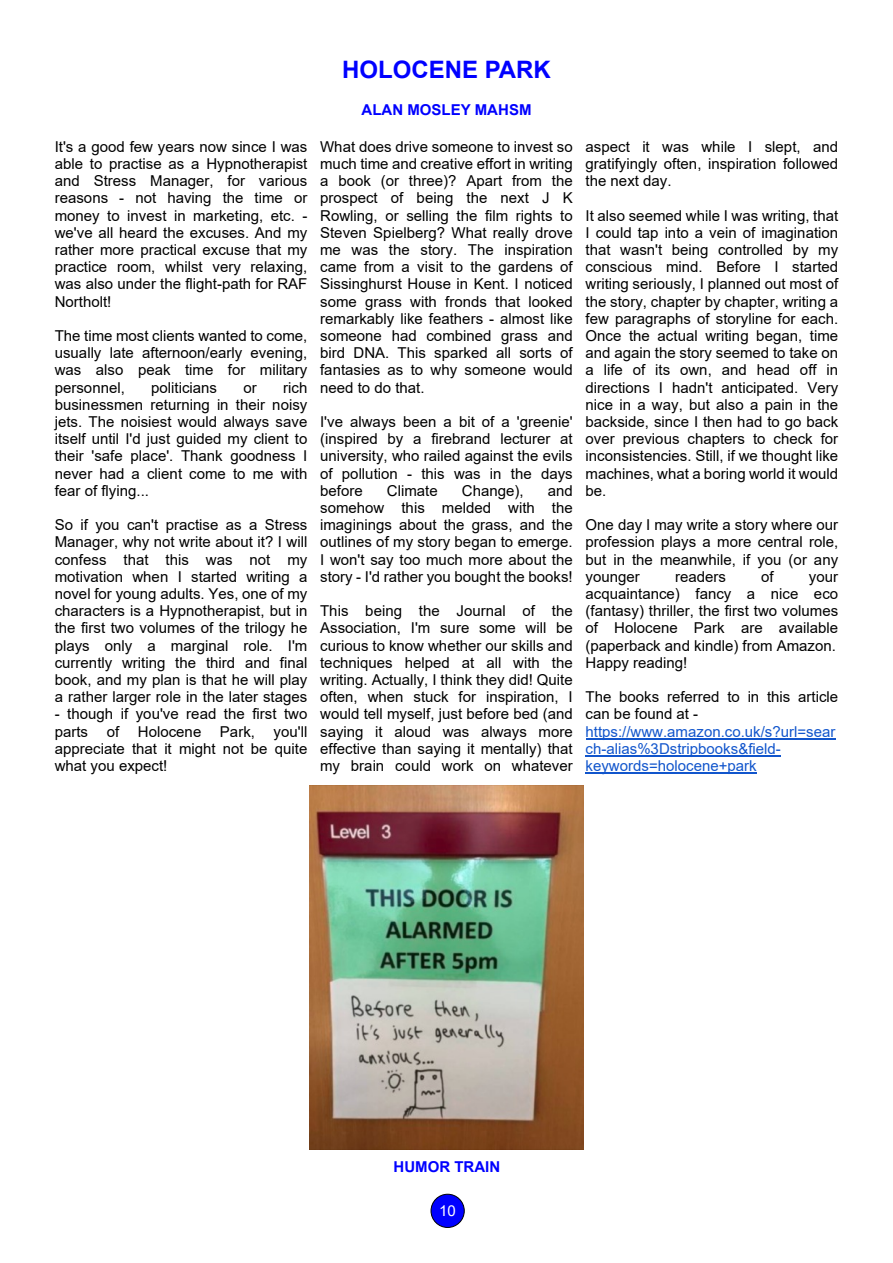
<style>
.page{position:relative;width:893px;height:1263px;background:#fff}
.page>*{position:absolute;margin:0;border:0;box-sizing:border-box;transform-origin:0 0}
.t1{font:700 24px "Arial";color:#00f}
.t2{font:15px/17.2px "Arial";color:#000;text-align:justify}
.t3{font:15px/17.2px "Arial";color:#15c}
.t4{font:700 15px "Arial";color:#00f}
.t5{font:15px "Arial";color:#fff}
</style>
<div class="page">
<div style="left:431px;top:1194px;width:33px;height:33px;background:#00f;border:1px solid #000;border-radius:50%"></div>
<hr style="left:586px;top:738px;width:249px;height:1px;background:#15c">
<hr style="left:586px;top:755px;width:195px;height:1px;background:#15c">
<hr style="left:586px;top:773px;width:171px;height:1px;background:#15c">
<img style="left:310px;top:785px;width:273px;height:364px">
<p class="t2" style="left:55px;top:139px;width:254px">It's a good few years now since I was able to practise as a Hypnotherapist and Stress Manager, for various reasons - not having the time or money to invest in marketing, etc. - we've all heard the excuses. And my rather more practical excuse that my practice room, whilst very relaxing, was also under the flight-path for RAF Northolt!</p>
<p class="t2" style="left:55px;top:328px;width:254px">The time most clients wanted to come, usually late afternoon/early evening, was also peak time for military personnel,</p>
<p class="t2" style="left:55px;top:380px;width:254px;text-indent:228px">rich businessmen returning in their noisy jets. The noisiest would always save itself until I'd just guided my client to their 'safe place'. Thank goodness I never had a client come to me with fear of flying...</p>
<p class="t2" style="left:55px;top:518px;width:254px">So if you can't practise as a Stress Manager, why not write about it? I will confess that this was not my motivation when I started writing a novel for young adults. Yes, one of my characters is a Hypnotherapist, but in the first two volumes of the trilogy he plays only a marginal role. I'm currently writing the third and final book, and my plan is that he will play a rather larger role in the later stages</p>
<p class="t2" style="left:55px;top:707px;width:254px">- though if you've read the first two parts of Holocene Park, you'll appreciate that it might not be quite what you expect!</p>
<p class="t2" style="left:151px;top:380px;width:67px">politicians</p>
<p class="t2" style="left:243px;top:380px;width:15px">or</p>
<h1 class="t1" style="left:342px;top:60px;width:210px">HOLOCENE PARK</h1>
<p class="t4" style="left:361px;top:104px;width:171px">ALAN MOSLEY MAHSM</p>
<p class="t2" style="left:320px;top:139px;width:254px">What does drive someone to invest so much time and creative effort in writing a book (or three)? Apart from the prospect of being the next J K Rowling, or selling the film rights to Steven Spielberg? What really drove me was the story. The inspiration came from a visit to the gardens of Sissinghurst House in Kent. I noticed some grass with fronds that looked remarkably like feathers - almost like someone had combined grass and bird DNA. This sparked all sorts of fantasies as to why someone would need to do that.</p>
<p class="t2" style="left:320px;top:414px;width:254px">I've always been a bit of a 'greenie' (inspired by a firebrand lecturer at university, who railed against the evils of pollution - this was in the days before</p>
<p class="t2" style="left:387px;top:483px;width:52px">Climate</p>
<p class="t2" style="left:462px;top:483px;width:63px">Change),</p>
<p class="t2" style="left:320px;top:483px;width:254px;text-indent:228px">and somehow this melded with the imaginings about the grass, and the outlines of my story began to emerge.<br>I won't say too much more about the story - I'd rather you bought the books!</p>
<p class="t2" style="left:320px;top:604px;width:254px">This being the Journal of the Association, I'm sure some will be curious to know whether our skills and techniques helped at all with the writing. Actually, I think they did! Quite often, when stuck for inspiration, I would tell myself, just before bed (and saying it aloud was always more effective than saying it mentally) that my brain could work on whatever</p>
<p class="t2" style="left:586px;top:139px;width:254px">aspect it was while I slept, and gratifyingly often, inspiration followed the next day.</p>
<p class="t2" style="left:586px;top:208px;width:254px">It also seemed while I was writing, that I could tap into a vein of imagination that wasn't being controlled by my conscious mind. Before I started writing seriously, I planned out most of the story, chapter by chapter, writing a few paragraphs of storyline for each.<br>Once the actual writing began, time and again the story seemed to take on a life of its own, and head off in directions I hadn't anticipated. Very nice in a way, but also a pain in the backside, since I then had to go back over previous chapters to check for inconsistencies. Still, if we thought like machines, what a boring world it would be.</p>
<p class="t2" style="left:586px;top:518px;width:254px">One day I may write a story where our profession plays a more central role, but in the meanwhile, if you (or any younger</p>
<p class="t2" style="left:675px;top:569px;width:52px">readers</p>
<p class="t2" style="left:761px;top:569px;width:14px">of</p>
<p class="t2" style="left:586px;top:569px;width:254px;text-align:left;text-indent:223px">your acquaintance) fancy a nice eco (fantasy) thriller, the first two volumes of Holocene Park are available (paperback and kindle) from Amazon.<br>Happy reading!</p>
<p class="t2" style="left:586px;top:690px;width:254px">The books referred to in this article can be found at -</p>
<p class="t3" style="left:586px;top:724px;width:251px">https://www.amazon.co.uk/s?url=sear ch-alias%3Dstripbooks&amp;field&shy;keywords=holocene+park</p>
<p class="t4" style="left:393px;top:1161px;width:108px">HUMOR TRAIN</p>
<p class="t5" style="left:439px;top:1205px;width:18px">10</p>
</div>
